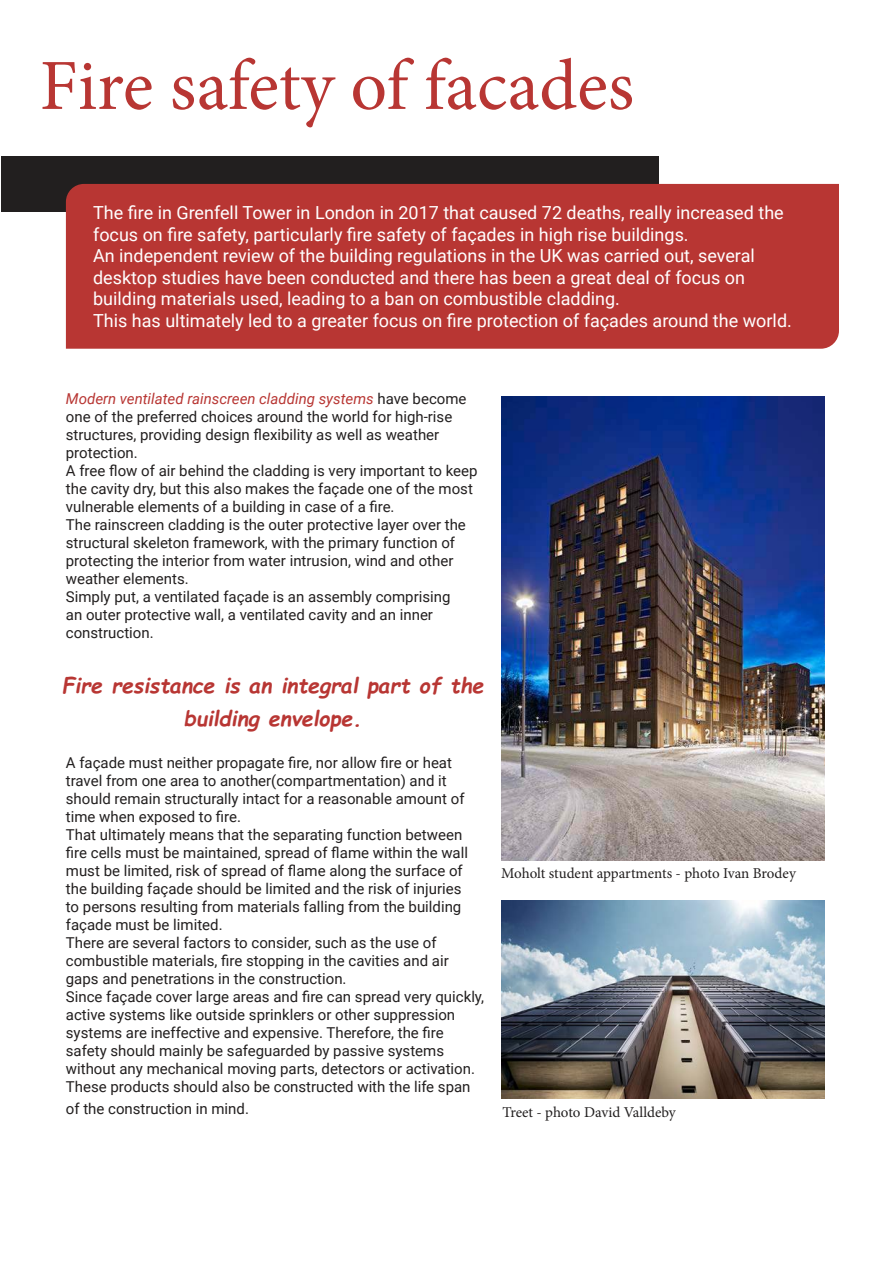
<style>
.page{position:relative;width:893px;height:1263px;background:#fff}
.page>*{position:absolute;margin:0;border:0;box-sizing:border-box;transform-origin:0 0}
.t1{font:72px "Minion Pro";color:#b83633}
.t2{font:italic 700 21px/33px "Comic Sans MS";color:#b83633;text-align:center}
.t3{font:18px/21.6px "Roboto";color:#fff}
.t4{font:15px/18px "Roboto";color:#221f1f}
.t5{font:15px "Minion Pro";letter-spacing:-.005em;color:#221f1f}
.s1{font-style:italic;color:#b83633}
</style>
<div class="page">
<div style="left:1px;top:156px;width:657px;height:56px;background:#221f1f"></div>
<div style="left:66px;top:184px;width:773px;height:165px;background:#b83633"></div>
<img style="left:501px;top:396px;width:323px;height:465px">
<img style="left:501px;top:900px;width:323px;height:198px">
<h1 class="t1" style="left:40px;top:58px;width:596px">Fire safety of facades</h1>
<p class="t3" style="left:93px;top:201px;width:700px">The fire in Grenfell Tower in London in 2017 that caused 72 deaths, really increased the focus on fire safety, particularly fire safety of façades in high rise buildings.<br>An independent review of the building regulations in the UK was carried out, several desktop studies have been conducted and there has been a great deal of focus on building materials used, leading to a ban on combustible cladding.<br>This has ultimately led to a greater focus on fire protection of façades around the world.</p>
<p class="t4" style="left:66px;top:389px;width:413px"><span class="s1">Modern ventilated rainscreen cladding systems</span> have become one of the preferred choices around the world for high-rise structures, providing design flexibility as well as weather protection.<br>A free flow of air behind the cladding is very important to keep the cavity dry, but this also makes the façade one of the most vulnerable elements of a building in case of a fire.<br>The rainscreen cladding is the outer protective layer over the structural skeleton framework, with the primary function of protecting the interior from water intrusion, wind and other weather elements.<br>Simply put, a ventilated façade is an assembly comprising<br>an outer protective wall, a ventilated cavity and an inner construction.</p>
<h2 class="t2" style="left:62px;top:671px;width:423px">Fire resistance is an integral part of the building envelope.</h2>
<p class="t4" style="left:66px;top:753px;width:420px">A façade must neither propagate fire, nor allow fire or heat travel from one area to another(compartmentation) and it should remain structurally intact for a reasonable amount of time when exposed to fire.<br>That ultimately means that the separating function between fire cells must be maintained, spread of flame within the wall must be limited, risk of spread of flame along the surface of the building façade should be limited and the risk of injuries<br>to persons resulting from materials falling from the building façade must be limited.<br>There are several factors to consider, such as the use of combustible materials, fire stopping in the cavities and air gaps and penetrations in the construction.<br>Since façade cover large areas and fire can spread very quickly, active systems like outside sprinklers or other suppression systems are ineffective and expensive. Therefore, the fire safety should mainly be safeguarded by passive systems without any mechanical moving parts, detectors or activation.<br>These products should also be constructed with the life span</p>
<p class="t4" style="left:66px;top:1099px;width:185px">of the construction in mind.</p>
<p class="t5" style="left:501px;top:868px;width:296px">Moholt student appartments - photo Ivan Brodey</p>
<p class="t5" style="left:502px;top:1106px;width:175px">Treet - photo David Valldeby</p>
</div>
